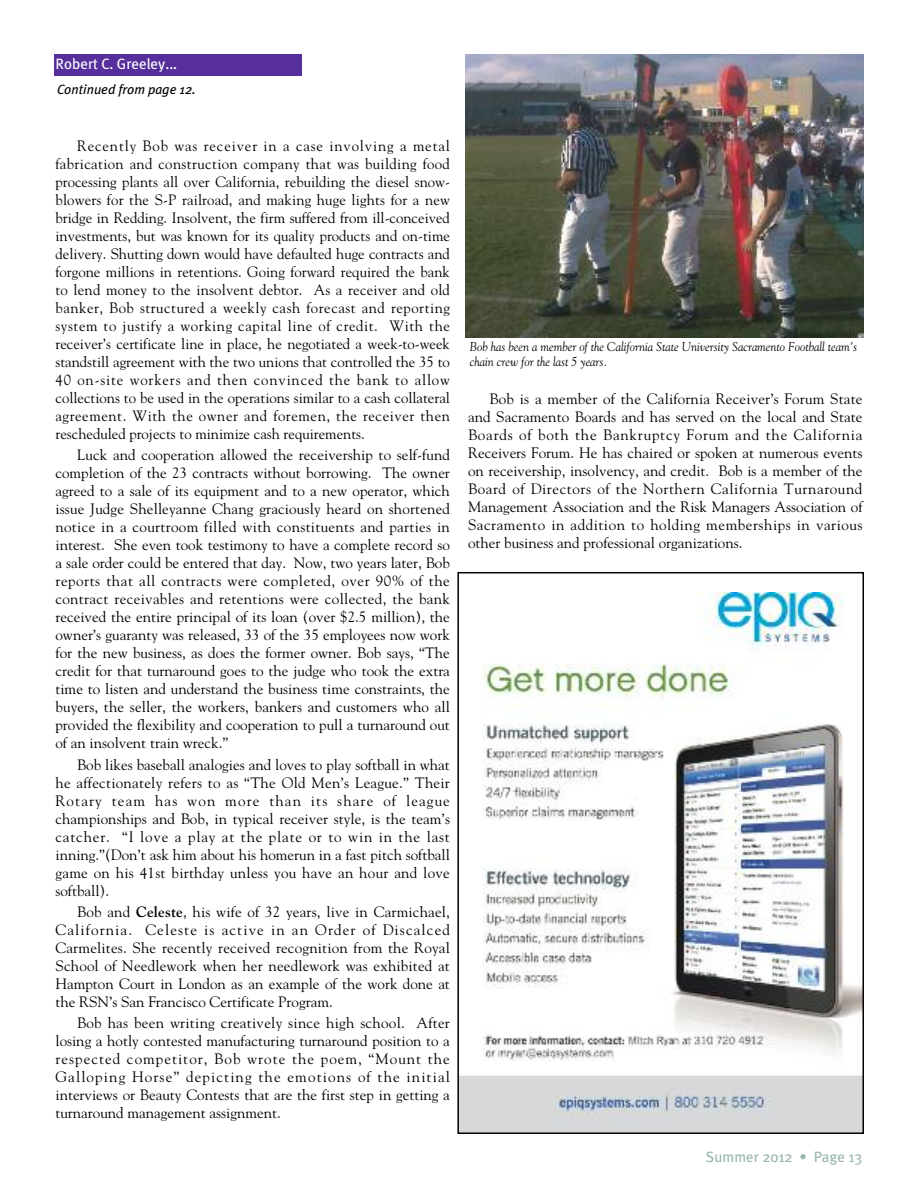
<style>
.page{position:relative;width:918px;height:1188px;background:#fff}
.page>*{position:absolute;margin:0;border:0;box-sizing:border-box;transform-origin:0 0}
.t1{font:15px/18px "Goudy";color:#000;text-align:justify}
.t2{font:15px "Meta Plus";color:#fff}
.t3{font:15px "Meta Plus";color:#99b6ad}
.t4{font:italic 13.5px "Meta Plus";color:#000}
.t5{font:italic 12.75px/15px "Goudy";color:#000;scale:.94 1}
.s1{font-weight:700}
</style>
<div class="page">
<img style="left:460px;top:592px;width:401px;height:539px">
<div style="left:457px;top:572px;width:407px;height:562px;border:2px solid #000"></div>
<img style="left:466px;top:54px;width:398px;height:284px">
<div style="left:54px;top:54px;width:248px;height:22px;background:#562f9c"></div>
<p class="t2" style="left:56px;top:55px;width:123px">Robert C. Greeley...</p>
<p class="t4" style="left:57px;top:81px;width:140px">Continued from page 12.</p>
<p class="t1" style="left:55px;top:137px;width:396px;text-indent:22px">Recently Bob was receiver in a case involving a metal fabrication and construction company that was building food processing plants all over California, rebuilding the diesel snow&shy;blowers for the S-P railroad, and making huge lights for a new bridge in Redding. Insolvent, the firm suffered from ill-conceived investments, but was known for its quality products and on-time delivery. Shutting down would have defaulted huge contracts and forgone millions in retentions. Going forward required the bank to lend money to the insolvent debtor. As a receiver and old banker, Bob structured a weekly cash forecast and reporting system to justify a working capital line of credit. With the receiver’s certificate line in place, he negotiated a week-to-week standstill agreement with the two unions that controlled the 35 to 40 on-site workers and then convinced the bank to allow collections to be used in the operations similar to a cash collateral agreement. With the owner and foremen, the receiver then rescheduled projects to minimize cash requirements.</p>
<p class="t1" style="left:55px;top:446px;width:396px;text-indent:22px">Luck and cooperation allowed the receivership to self-fund completion of the 23 contracts without borrowing. The owner agreed to a sale of its equipment and to a new operator, which issue Judge Shelleyanne Chang graciously heard on shortened notice in a courtroom filled with constituents and parties in interest. She even took testimony to have a complete record so a sale order could be entered that day. Now, two years later, Bob reports that all contracts were completed, over 90% of the contract receivables and retentions were collected, the bank received the entire principal of its loan (over $2.5 million), the owner’s guaranty was released, 33 of the 35 employees now work for the new business, as does the former owner. Bob says, “The credit for that turnaround goes to the judge who took the extra time to listen and understand the business time constraints, the buyers, the seller, the workers, bankers and customers who all provided the flexibility and cooperation to pull a turnaround out of an insolvent train wreck.”</p>
<p class="t1" style="left:55px;top:756px;width:396px;text-indent:22px">Bob likes baseball analogies and loves to play softball in what he affectionately refers to as “The Old Men’s League.” Their Rotary team has won more than its share of league championships and Bob, in typical receiver style, is the team’s catcher. “I love a play at the plate or to win in the last inning.”(Don’t ask him about his homerun in a fast pitch softball game on his 41st birthday unless you have an hour and love softball).</p>
<p class="t1" style="left:55px;top:903px;width:396px;text-indent:22px">Bob and <span class="s1">Celeste</span>, his wife of 32 years, live in Carmichael, California. Celeste is active in an Order of Discalced Carmelites. She recently received recognition from the Royal School of Needlework when her needlework was exhibited at Hampton Court in London as an example of the work done at the RSN’s San Francisco Certificate Program.</p>
<p class="t1" style="left:55px;top:1014px;width:396px;text-indent:22px">Bob has been writing creatively since high school. After losing a hotly contested manufacturing turnaround position to a respected competitor, Bob wrote the poem, “Mount the Galloping Horse” depicting the emotions of the initial interviews or Beauty Contests that are the first step in getting a turnaround management assignment.</p>
<p class="t5" style="left:470px;top:340px;width:413px">Bob has been a member of the California State University Sacramento Football team's chain crew for the last 5 years.</p>
<p class="t1" style="left:468px;top:390px;width:396px;text-indent:22px">Bob is a member of the California Receiver’s Forum State and Sacramento Boards and has served on the local and State Boards of both the Bankruptcy Forum and the California Receivers Forum. He has chaired or spoken at numerous events on receivership, insolvency, and credit. Bob is a member of the Board of Directors of the Northern California Turnaround Management Association and the Risk Managers Association of Sacramento in addition to holding memberships in various other business and professional organizations.</p>
<p class="t3" style="left:706px;top:1148px;width:158px">Summer 2012 • Page 13</p>
</div>
